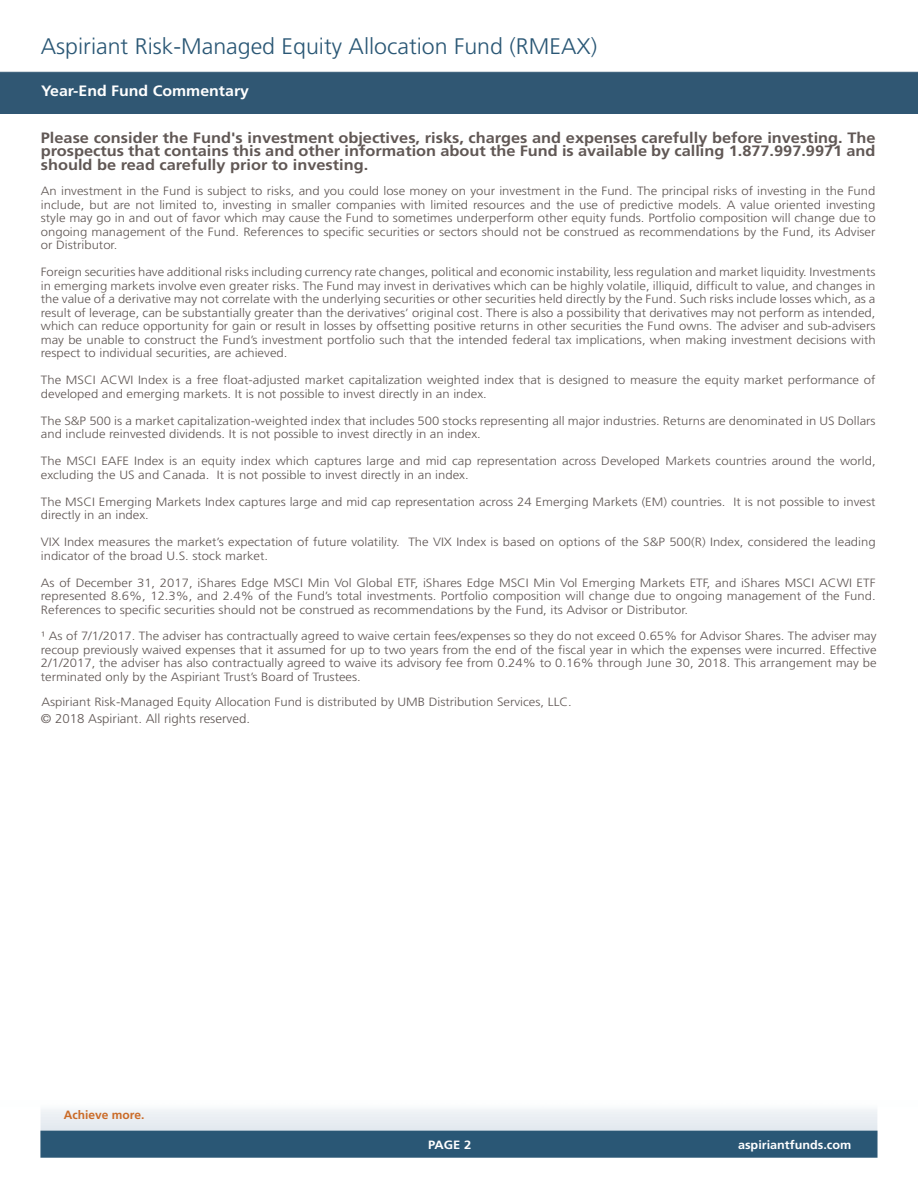
<style>
.page{position:relative;width:918px;height:1188px;background:#fff}
.page>*{position:absolute;margin:0;border:0;box-sizing:border-box;transform-origin:0 0}
.t1{font:300 22.5px "Frutiger LT Std";color:#2a5775}
.t2{font:700 15px/13.5px "Frutiger LT Std";color:#615855;text-align:justify;scale:1.09 1}
.t3{font:700 15px "Frutiger LT Std";color:#fff;scale:1.06 1}
.t4{font:300 12.75px "Frutiger LT Std";color:#615855;scale:1.04 1}
.t5{font:300 12px/13.5px "Frutiger LT Std";color:#615855;scale:1.09 1}
.t6{font:700 12px "Frutiger LT Std";color:#fff;scale:1.05 1}
.t7{font:700 12px "Frutiger LT Std";color:#cb6b28}
.t8{font:700 12px "Frutiger LT Std";color:#fff;scale:1.08 1}
</style>
<div class="page">
<div style="left:0;top:71px;width:918px;height:43px;background:#305773"></div>
<img style="left:40px;top:1109px;width:838px;height:49px">
<p class="t1" style="left:41px;top:33px;width:558px">Aspiriant Risk-Managed Equity Allocation Fund (RMEAX)</p>
<p class="t3" style="left:41px;top:82px;width:198px">Year-End Fund Commentary</p>
<p class="t2" style="left:41px;top:131px;width:767px">Please consider the Fund's investment objectives, risks, charges and expenses carefully before investing. The prospectus that contains this and other information about the Fund is available by calling 1.877.997.9971 and should be read carefully prior to investing.</p>
<p class="t5" style="left:41px;top:185px;width:767px;text-align:justify">An investment in the Fund is subject to risks, and you could lose money on your investment in the Fund. The principal risks of investing in the Fund include, but are not limited to, investing in smaller companies with limited resources and the use of predictive models. A value oriented investing style may go in and out of favor which may cause the Fund to sometimes underperform other equity funds. Portfolio composition will change due to ongoing management of the Fund. References to specific securities or sectors should not be construed as recommendations by the Fund, its Adviser or Distributor.</p>
<p class="t5" style="left:41px;top:266px;width:767px;text-align:justify">Foreign securities have additional risks including currency rate changes, political and economic instability, less regulation and market liquidity. Investments in emerging markets involve even greater risks. The Fund may invest in derivatives which can be highly volatile, illiquid, difficult to value, and changes in the value of a derivative may not correlate with the underlying securities or other securities held directly by the Fund. Such risks include losses which, as a result of leverage, can be substantially greater than the derivatives’ original cost. There is also a possibility that derivatives may not perform as intended, which can reduce opportunity for gain or result in losses by offsetting positive returns in other securities the Fund owns. The adviser and sub-advisers may be unable to construct the Fund’s investment portfolio such that the intended federal tax implications, when making investment decisions with respect to individual securities, are achieved.</p>
<p class="t5" style="left:41px;top:374px;width:767px">The MSCI ACWI Index is a free float-adjusted market capitalization weighted index that is designed to measure the equity market performance of developed and emerging markets. It is not possible to invest directly in an index.</p>
<p class="t5" style="left:41px;top:414px;width:767px">The S&amp;P 500 is a market capitalization-weighted index that includes 500 stocks representing all major industries. Returns are denominated in US Dollars and include reinvested dividends. It is not possible to invest directly in an index.</p>
<p class="t5" style="left:41px;top:455px;width:767px">The MSCI EAFE Index is an equity index which captures large and mid cap representation across Developed Markets countries around the world, excluding the US and Canada. It is not possible to invest directly in an index.</p>
<p class="t5" style="left:41px;top:495px;width:767px">The MSCI Emerging Markets Index captures large and mid cap representation across 24 Emerging Markets (EM) countries. It is not possible to invest directly in an index.</p>
<p class="t5" style="left:41px;top:536px;width:767px">VIX Index measures the market’s expectation of future volatility. The VIX Index is based on options of the S&amp;P 500(R) Index, considered the leading indicator of the broad U.S. stock market.</p>
<p class="t5" style="left:41px;top:576px;width:767px;text-align:justify">As of December 31, 2017, iShares Edge MSCI Min Vol Global ETF, iShares Edge MSCI Min Vol Emerging Markets ETF, and iShares MSCI ACWI ETF represented 8.6%, 12.3%, and 2.4% of the Fund’s total investments. Portfolio composition will change due to ongoing management of the Fund.<br>References to specific securities should not be construed as recommendations by the Fund, its Advisor or Distributor.</p>
<p class="t5" style="left:41px;top:629px;width:768px;text-align:justify">¹ As of 7/1/2017. The adviser has contractually agreed to waive certain fees/expenses so they do not exceed 0.65% for Advisor Shares. The adviser may recoup previously waived expenses that it assumed for up to two years from the end of the fiscal year in which the expenses were incurred. Effective 2/1/2017, the adviser has also contractually agreed to waive its advisory fee from 0.24% to 0.16% through June 30, 2018. This arrangement may be terminated only by the Aspiriant Trust’s Board of Trustees.</p>
<p class="t4" style="left:41px;top:712px;width:203px">© 2018 Aspiriant. All rights reserved.</p>
<p class="t5" style="left:41px;top:695px;width:488px">Aspiriant Risk-Managed Equity Allocation Fund is distributed by UMB Distribution Services, LLC.</p>
<p class="t7" style="left:64px;top:1108px;width:82px">Achieve more.</p>
<p class="t8" style="left:428px;top:1138px;width:41px">PAGE 2</p>
<p class="t6" style="left:738px;top:1138px;width:110px">aspiriantfunds.com</p>
</div>
